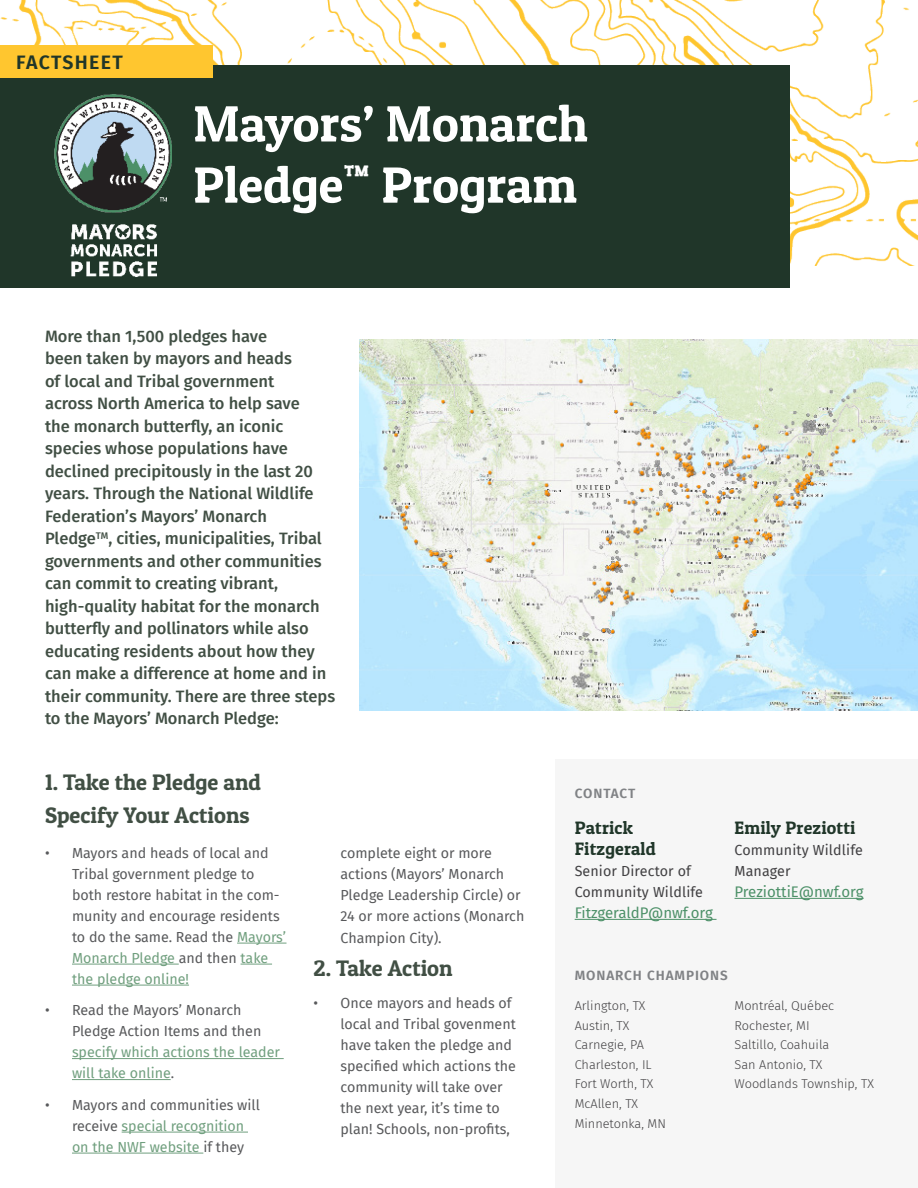
<style>
.page{position:relative;width:918px;height:1188px;background:#fff}
.page>*{position:absolute;margin:0;border:0;box-sizing:border-box;transform-origin:0 0}
.t1{font:51px/61.2px "Patua One";color:#fff}
.t2{font:22.5px/33px "Patua One";color:#414f44}
.t3{font:600 19.5px "Fira Sans";letter-spacing:.065em;color:#203629}
.t4{font:18px/21px "Patua One";letter-spacing:.01em;color:#203629}
.t5{font:500 16.5px/22.5px "Fira Sans";color:#414f44}
.t6{font:15px "Fira Sans";color:#4c9068}
.t7{font:14.25px/21px "Fira Sans";color:#58595b}
.t8{font:14.25px/21px "Fira Sans";letter-spacing:.01em;color:#414042}
.t9{font:14.25px/21px "Fira Sans";color:#709f7e}
.t10{font:600 13.5px "Fira Sans";letter-spacing:.07em;color:#808285}
.t11{font:300 12.75px/19.6px "Fira Sans";color:#414042}
.s1{color:#709f7e}
.s2{color:#58595b}
</style>
<div class="page">
<img style="left:0;top:0;width:918px;height:266px">
<div style="left:0;top:65px;width:789px;height:222px;background:#203629"></div>
<div style="left:0;top:45px;width:213px;height:33px;background:#ffc62f"></div>
<hr style="left:237px;top:943px;width:50px;height:1px;background:#709f7e">
<hr style="left:72px;top:964px;width:107px;height:1px;background:#709f7e">
<hr style="left:241px;top:964px;width:31px;height:1px;background:#709f7e">
<hr style="left:72px;top:985px;width:117px;height:1px;background:#709f7e">
<hr style="left:72px;top:1058px;width:212px;height:1px;background:#709f7e">
<hr style="left:72px;top:1079px;width:99px;height:1px;background:#709f7e">
<hr style="left:122px;top:1132px;width:126px;height:1px;background:#709f7e">
<hr style="left:72px;top:1153px;width:131px;height:1px;background:#709f7e">
<div style="left:555px;top:759px;width:363px;height:429px;background:#f6f6f6"></div>
<img style="left:360px;top:340px;width:558px;height:370px">
<hr style="left:575px;top:919px;width:142px;height:1px;background:#4c9068">
<hr style="left:735px;top:898px;width:129px;height:1px;background:#4c9068">
<img style="left:54px;top:94px;width:118px;height:183px">
<h3 class="t3" style="left:16px;top:46px;width:108px">FACTSHEET</h3>
<h1 class="t1" style="left:193px;top:92px;width:396px">Mayors’ Monarch<br>Pledge<sup>™</sup> Program</h1>
<p class="t5" style="left:45px;top:324px;width:292px">More than 1,500 pledges have<br>been taken by mayors and heads<br>of local and Tribal government<br>across North America to help save<br>the monarch butterfly, an iconic species whose populations have declined precipitously in the last 20 years. Through the National Wildlife Federation’s Mayors’ Monarch Pledge<sup>TM</sup>, cities, municipalities, Tribal governments and other communities can commit to creating vibrant, high-quality habitat for the monarch butterfly and pollinators while also educating residents about how they can make a difference at home and in their community. There are three steps to the Mayors’ Monarch Pledge:</p>
<h2 class="t2" style="left:45px;top:765px;width:217px">1. Take the Pledge and<br>Specify Your Actions</h2>
<p class="t7" style="left:72px;top:842px;width:215px;text-indent:-27px">• Mayors and heads of local and<br>Tribal government pledge to both restore habitat in the com&shy;munity and encourage residents to do the same. Read the <span class="s1">Mayors’<br>Monarch Pledge</span> and then <span class="s1">take the pledge online!</span></p>
<p class="t7" style="left:72px;top:999px;width:191px;text-indent:-27px">• Read the Mayors’ Monarch<br>Pledge Action Items and then</p>
<p class="t9" style="left:72px;top:1041px;width:209px">specify which actions the leader will take online<span class="s2">.</span></p>
<p class="t7" style="left:72px;top:1094px;width:189px;text-indent:-27px">• Mayors and communities will receive <span class="s1">special recognition on the NWF website</span> if they</p>
<p class="t7" style="left:341px;top:842px;width:185px">complete eight or more actions (Mayors’ Monarch<br>Pledge Leadership Circle) or<br>24 or more actions (Monarch</p>
<p class="t7" style="left:341px;top:927px;width:103px">Champion City).</p>
<h2 class="t2" style="left:314px;top:951px;width:141px">2. Take Action</h2>
<p class="t7" style="left:341px;top:992px;width:177px;text-indent:-27px">• Once mayors and heads of local and Tribal govenment have taken the pledge and specified which actions the community will take over the next year, it’s time to plan! Schools, non-profits,</p>
<p class="t10" style="left:575px;top:782px;width:62px">CONTACT</p>
<p class="t4" style="left:575px;top:817px;width:83px">Patrick<br>Fitzgerald</p>
<p class="t8" style="left:575px;top:860px;width:130px">Senior Director of<br>Community Wildlife</p>
<p class="t6" style="left:575px;top:901px;width:140px">FitzgeraldP@nwf.org</p>
<p class="t4" style="left:735px;top:817px;width:122px">Emily Preziotti</p>
<p class="t8" style="left:735px;top:839px;width:130px">Community Wildlife<br>Manager</p>
<p class="t6" style="left:735px;top:880px;width:130px">PreziottiE@nwf.org</p>
<p class="t10" style="left:575px;top:964px;width:155px">MONARCH CHAMPIONS</p>
<p class="t11" style="left:575px;top:996px;width:93px">Arlington, TX<br>Austin, TX<br>Carnegie, PA<br>Charleston, IL<br>Fort Worth, TX<br>McAllen, TX<br>Minnetonka, MN</p>
<p class="t11" style="left:735px;top:996px;width:141px">Montréal, Québec<br>Rochester, MI<br>Saltillo, Coahuila<br>San Antonio, TX<br>Woodlands Township, TX</p>
</div>
